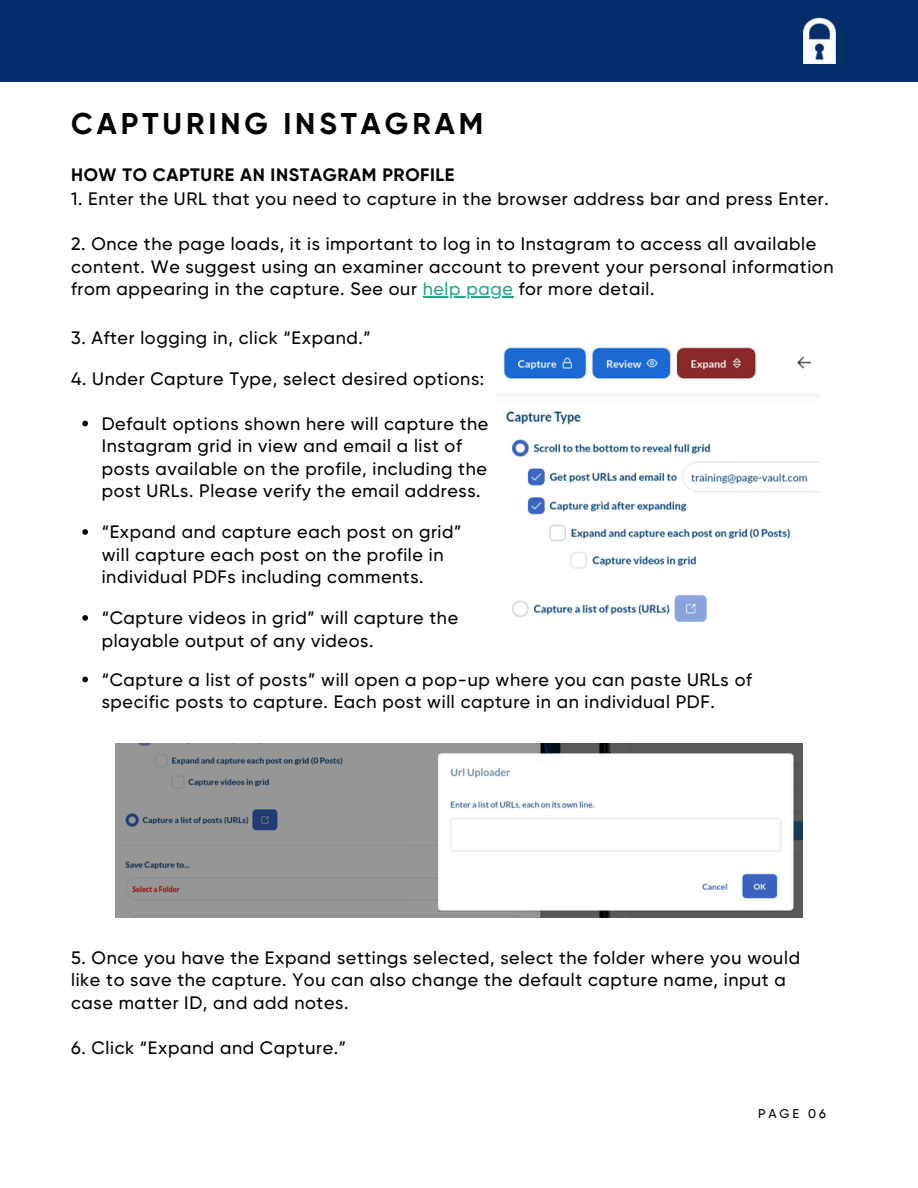
<style>
.page{position:relative;width:918px;height:1188px;background:#fff}
.page>*{position:absolute;margin:0;border:0;box-sizing:border-box;transform-origin:0 0}
.t1{font:700 30px "Gilroy";letter-spacing:.13em;color:#000001}
.t2{font:500 18px/22.5px "Gilroy";letter-spacing:.035em;color:#000001}
.t3{font:700 18px "Gilroy";letter-spacing:.035em;color:#000001}
.t4{font:500 12.75px "Gilroy";letter-spacing:.23em;color:#000001}
.s1{color:#25a88a}
</style>
<div class="page">
<div style="left:0;top:0;width:918px;height:81px;background:#042e69"></div>
<img style="left:804px;top:18px;width:31px;height:45px">
<img style="left:499px;top:347px;width:320px;height:275px">
<img style="left:115px;top:743px;width:688px;height:175px">
<svg style="left:82px;top:421px;width:6px;height:5px"></svg>
<hr style="left:423px;top:296px;width:91px;height:1px;background:#25a88a">
<svg style="left:82px;top:615px;width:6px;height:6px"></svg>
<svg style="left:82px;top:529px;width:6px;height:6px"></svg>
<svg style="left:82px;top:677px;width:6px;height:5px"></svg>
<p class="t1" style="left:71px;top:105px;width:414px">CAPTURING INSTAGRAM</p>
<h2 class="t3" style="left:71px;top:164px;width:385px">HOW TO CAPTURE AN INSTAGRAM PROFILE</h2>
<h2 class="t2" style="left:71px;top:188px;width:759px">1. Enter the URL that you need to capture in the browser address bar and press Enter.</h2>
<h2 class="t2" style="left:71px;top:233px;width:764px">2. Once the page loads, it is important to log in to Instagram to access all available content. We suggest using an examiner account to prevent your personal information from appearing in the capture. See our <span class="s1">help page</span> for more detail.</h2>
<p class="t2" style="left:71px;top:326px;width:301px">3. After logging in, click “Expand.”</p>
<h1 class="t2" style="left:71px;top:367px;width:415px">4. Under Capture Type, select desired options:</h1>
<h2 class="t2" style="left:102px;top:412px;width:388px">Default options shown here will capture the Instagram grid in view and email a list of posts available on the profile, including the post URLs. Please verify the email address.</h2>
<p class="t2" style="left:102px;top:521px;width:361px">“Expand and capture each post on grid” will capture each post on the profile in individual PDFs including comments.</p>
<p class="t2" style="left:102px;top:607px;width:358px">“Capture videos in grid” will capture the playable output of any videos.</p>
<p class="t2" style="left:102px;top:668px;width:652px">“Capture a list of posts” will open a pop-up where you can paste URLs of specific posts to capture. Each post will capture in an individual PDF.</p>
<p class="t2" style="left:71px;top:946px;width:730px">5. Once you have the Expand settings selected, select the folder where you would like to save the capture. You can also change the default capture name, input a case matter ID, and add notes.</p>
<h2 class="t2" style="left:71px;top:1036px;width:277px">6. Click “Expand and Capture.”</h2>
<p class="t4" style="left:758px;top:1106px;width:70px">PAGE 06</p>
</div>
